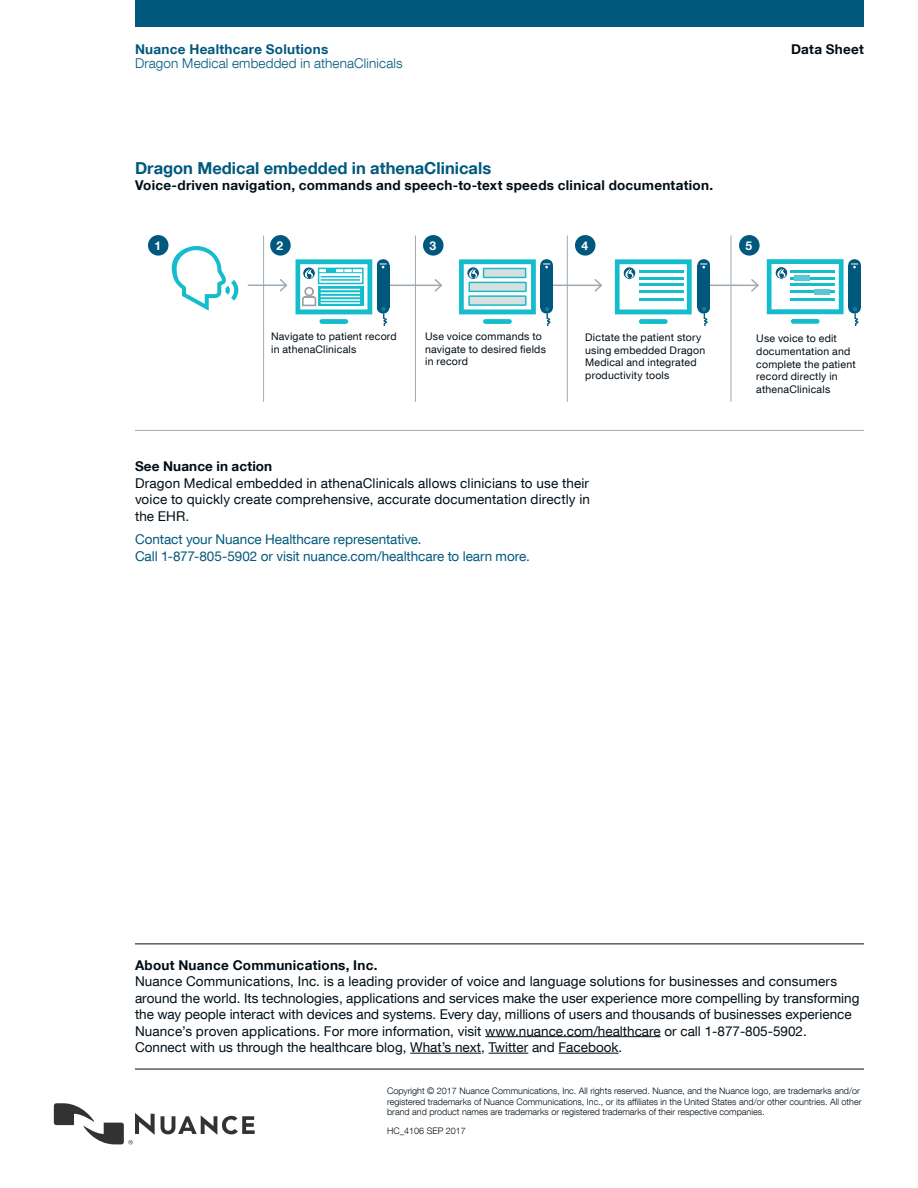
<style>
.page{position:relative;width:918px;height:1188px;background:#fff}
.page>*{position:absolute;margin:0;border:0;box-sizing:border-box;transform-origin:0 0}
.Body_Text_9_11{font:700 16.5px "Helvetica Neue LT Com";color:#00597d}
.Boilerplate__Text_LA{font:13.5px/16.5px "Helvetica Neue LT Com";color:#000e17}
.Body_Text_9_11-2{font:13.5px/16.5px "Helvetica Neue LT Com";letter-spacing:.01em;color:#000e17}
.Body_Text_9_11-3{font:13.5px/16.5px "Helvetica Neue LT Com";letter-spacing:-.005em;color:#00597d}
.Body_Text_9_11-4{font:700 13.5px "Helvetica Neue LT Com";letter-spacing:.02em;color:#000e17}
.Product_Offering_Nam{font:300 13.5px "Helvetica Neue LT Com";letter-spacing:.01em;color:#00597d}
.Boilerplate__Head_9{font:700 13.5px "Helvetica Neue LT Com";letter-spacing:.02em;color:#000e17}
.Business_Unit_Name_9{font:700 13.5px "Helvetica Neue LT Com";letter-spacing:.02em;color:#00597d}
.Document_Name_9_9{font:700 13.5px "Helvetica Neue LT Com";letter-spacing:.02em;color:#000e17}
.Body_Text_9_11-5{font:700 12.15px "Helvetica Neue LT Com";color:#fff}
.captions-chart{font:10.5px/12.6px "Helvetica Neue LT Com";letter-spacing:.02em;color:#000e17}
.Body_Text_9_11-6{font:10.5px/12.6px "Helvetica Neue LT Com";letter-spacing:.02em;color:#000e17}
.Legal___Doc_No__6_7{font:300 9px/10.5px "Helvetica Neue LT Com";color:#000e17}
.s1{font-weight:700}
</style>
<div class="page">
<div style="left:135px;top:0;width:729px;height:27px;background:#00597d"></div>
<svg style="left:161px;top:1115px;width:94px;height:20px"></svg>
<svg style="left:54px;top:1103px;width:101px;height:41px"></svg>
<svg style="left:171px;top:246px;width:68px;height:65px"></svg>
<hr style="left:248px;top:285px;width:38px;height:1px;background:#9faab2">
<svg style="left:278px;top:279px;width:9px;height:13px"></svg>
<hr style="left:263px;top:235px;width:1px;height:167px;background:#9faab2">
<hr style="left:415px;top:235px;width:1px;height:167px;background:#9faab2">
<hr style="left:567px;top:235px;width:1px;height:167px;background:#9faab2">
<hr style="left:731px;top:235px;width:1px;height:167px;background:#9faab2">
<div style="left:147px;top:234px;width:23px;height:23px;background:#00597d;border-radius:50%"></div>
<div style="left:145px;top:232px;width:26px;height:26px;border:3px solid #fff;border-radius:50%"></div>
<div style="left:269px;top:234px;width:23px;height:23px;background:#00597d;border-radius:50%"></div>
<div style="left:267px;top:232px;width:26px;height:26px;border:3px solid #fff;border-radius:50%"></div>
<div style="left:422px;top:234px;width:23px;height:23px;background:#00597d;border-radius:50%"></div>
<div style="left:420px;top:232px;width:26px;height:26px;border:3px solid #fff;border-radius:50%"></div>
<div style="left:574px;top:234px;width:23px;height:23px;background:#00597d;border-radius:50%"></div>
<div style="left:572px;top:232px;width:26px;height:26px;border:3px solid #fff;border-radius:50%"></div>
<div style="left:738px;top:234px;width:23px;height:23px;background:#00597d;border-radius:50%"></div>
<div style="left:736px;top:232px;width:26px;height:26px;border:3px solid #fff;border-radius:50%"></div>
<hr style="left:135px;top:430px;width:729px;height:1px;background:#9faab2">
<hr style="left:386px;top:285px;width:55px;height:1px;background:#9faab2">
<svg style="left:433px;top:279px;width:9px;height:13px"></svg>
<hr style="left:547px;top:285px;width:54px;height:1px;background:#9faab2">
<svg style="left:593px;top:279px;width:9px;height:13px"></svg>
<hr style="left:704px;top:285px;width:54px;height:1px;background:#9faab2">
<svg style="left:750px;top:279px;width:9px;height:13px"></svg>
<svg style="left:296px;top:259px;width:76px;height:65px"></svg>
<svg style="left:459px;top:259px;width:77px;height:65px"></svg>
<div style="left:469px;top:282px;width:57px;height:9px;background:#d9dfdf"></div>
<div style="left:469px;top:282px;width:58px;height:10px;border:2px solid #14bccc"></div>
<div style="left:469px;top:296px;width:57px;height:9px;background:#d9dfdf"></div>
<div style="left:468px;top:295px;width:59px;height:11px;border:2px solid #14bccc"></div>
<div style="left:484px;top:269px;width:42px;height:8px;background:#d9dfdf"></div>
<div style="left:483px;top:268px;width:43px;height:10px;border:2px solid #14bccc"></div>
<svg style="left:615px;top:259px;width:77px;height:65px"></svg>
<svg style="left:767px;top:259px;width:77px;height:65px"></svg>
<div style="left:795px;top:275px;width:15px;height:6px;background:#5bc7d4"></div>
<div style="left:815px;top:289px;width:15px;height:6px;background:#5bc7d4"></div>
<div style="left:540px;top:265px;width:13px;height:43px;background:#00597d"></div>
<svg style="left:541px;top:260px;width:11px;height:9px"></svg>
<div style="left:540px;top:259px;width:13px;height:11px;border:2px solid #00597d;border-radius:50%"></div>
<div style="left:541px;top:303px;width:11px;height:10px;background:#00597d;border-radius:50%"></div>
<div style="left:540px;top:302px;width:13px;height:12px;border:2px solid #00597d;border-radius:50%"></div>
<svg style="left:543px;top:264px;width:7px;height:4px"></svg>
<svg style="left:545px;top:307px;width:7px;height:19px"></svg>
<div style="left:377px;top:265px;width:12px;height:43px;background:#00597d"></div>
<svg style="left:378px;top:260px;width:10px;height:9px"></svg>
<div style="left:377px;top:259px;width:12px;height:11px;border:2px solid #00597d;border-radius:50%"></div>
<div style="left:378px;top:303px;width:10px;height:10px;background:#00597d;border-radius:50%"></div>
<div style="left:377px;top:302px;width:12px;height:12px;border:2px solid #00597d;border-radius:50%"></div>
<svg style="left:380px;top:264px;width:7px;height:4px"></svg>
<svg style="left:381px;top:307px;width:7px;height:19px"></svg>
<div style="left:698px;top:265px;width:12px;height:43px;background:#00597d"></div>
<svg style="left:698px;top:260px;width:11px;height:9px"></svg>
<div style="left:698px;top:259px;width:12px;height:11px;border:2px solid #00597d;border-radius:50%"></div>
<div style="left:698px;top:303px;width:11px;height:10px;background:#00597d;border-radius:50%"></div>
<div style="left:698px;top:302px;width:12px;height:12px;border:2px solid #00597d;border-radius:50%"></div>
<svg style="left:700px;top:264px;width:7px;height:4px"></svg>
<svg style="left:702px;top:307px;width:7px;height:19px"></svg>
<div style="left:848px;top:265px;width:13px;height:43px;background:#00597d"></div>
<svg style="left:849px;top:260px;width:11px;height:9px"></svg>
<div style="left:848px;top:259px;width:13px;height:11px;border:2px solid #00597d;border-radius:50%"></div>
<div style="left:849px;top:303px;width:11px;height:10px;background:#00597d;border-radius:50%"></div>
<div style="left:848px;top:302px;width:13px;height:12px;border:2px solid #00597d;border-radius:50%"></div>
<svg style="left:851px;top:264px;width:7px;height:4px"></svg>
<svg style="left:853px;top:307px;width:7px;height:19px"></svg>
<hr style="left:485px;top:1036px;width:176px;height:1px;background:#000e17">
<hr style="left:135px;top:1069px;width:729px;height:1px;background:#000e17">
<hr style="left:410px;top:1053px;width:71px;height:1px;background:#000e17">
<hr style="left:489px;top:1053px;width:39px;height:1px;background:#000e17">
<hr style="left:559px;top:1053px;width:60px;height:1px;background:#000e17">
<hr style="left:135px;top:944px;width:729px;height:1px;background:#000e17">
<p class="Business_Unit_Name_9" style="left:135px;top:41px;width:195px">Nuance Healthcare Solutions</p>
<p class="Document_Name_9_9" style="left:791px;top:41px;width:74px">Data Sheet</p>
<p class="Product_Offering_Nam" style="left:135px;top:55px;width:269px">Dragon Medical embedded in athenaClinicals</p>
<p class="Body_Text_9_11" style="left:135px;top:157px;width:358px">Dragon Medical embedded in athenaClinicals</p>
<p class="Body_Text_9_11-4" style="left:135px;top:177px;width:580px">Voice-driven navigation, commands and speech-to-text speeds clinical documentation.</p>
<p class="Body_Text_9_11-5" style="left:154px;top:238px;width:8px">1</p>
<p class="Body_Text_9_11-5" style="left:277px;top:238px;width:8px">2</p>
<p class="Body_Text_9_11-5" style="left:429px;top:238px;width:8px">3</p>
<p class="Body_Text_9_11-5" style="left:581px;top:238px;width:8px">4</p>
<p class="Body_Text_9_11-5" style="left:745px;top:238px;width:8px">5</p>
<p class="Body_Text_9_11-6" style="left:271px;top:330px;width:127px">Navigate to patient record in athenaClinicals</p>
<p class="captions-chart" style="left:425px;top:330px;width:122px">Use voice commands to navigate to desired fields in record</p>
<p class="captions-chart" style="left:585px;top:331px;width:122px">Dictate the patient story using embedded Dragon<br>Medical and integrated productivity tools</p>
<p class="captions-chart" style="left:756px;top:332px;width:101px">Use voice to edit documentation and complete the patient record directly in athenaClinicals</p>
<p class="Body_Text_9_11-2" style="left:135px;top:458px;width:457px"><span class="s1">See Nuance in action<br></span>Dragon Medical embedded in athenaClinicals allows clinicians to use their voice to quickly create comprehensive, accurate documentation directly in the EHR.</p>
<p class="Body_Text_9_11-3" style="left:135px;top:531px;width:397px">Contact your Nuance Healthcare representative.<br>Call 1-877-805-5902 or visit nuance.com/healthcare to learn more.</p>
<p class="Boilerplate__Head_9" style="left:135px;top:956px;width:244px">About Nuance Communications, Inc.</p>
<p class="Boilerplate__Text_LA" style="left:135px;top:973px;width:726px">Nuance Communications, Inc. is a leading provider of voice and language solutions for businesses and consumers around the world. Its technologies, applications and services make the user experience more compelling by transforming the way people interact with devices and systems. Every day, millions of users and thousands of businesses experience Nuance’s proven applications. For more information, visit www.nuance.com/healthcare or call 1-877-805-5902.<br>Connect with us through the healthcare blog, What’s next, Twitter and Facebook.</p>
<p class="Legal___Doc_No__6_7" style="left:387px;top:1086px;width:476px">Copyright © 2017 Nuance Communications, Inc. All rights reserved. Nuance, and the Nuance logo, are trademarks and/or registered trademarks of Nuance Communications, Inc., or its affiliates in the United States and/or other countries. All other brand and product names are trademarks or registered trademarks of their respective companies.</p>
<p class="Legal___Doc_No__6_7" style="left:387px;top:1125px;width:80px">HC_4106 SEP 2017</p>
</div>
